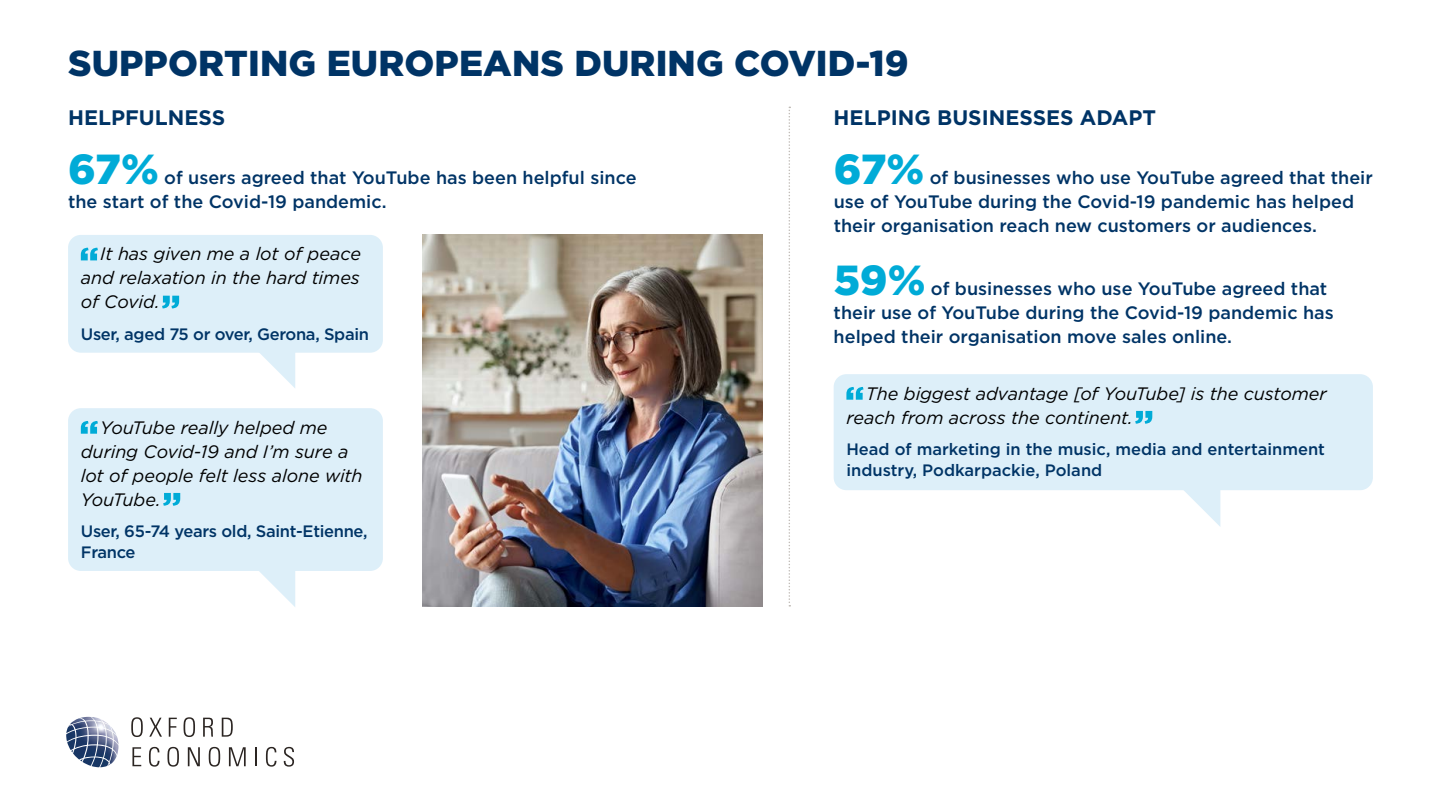
<style>
.page{position:relative;width:1441px;height:810px;background:#fff}
.page>*{position:absolute;margin:0;border:0;box-sizing:border-box;transform-origin:0 0}
.t1{font:900 42px "Gotham";color:#00abd7}
.t2{font:900 36px "Gotham";letter-spacing:.005em;color:#003466}
.t3{font:700 21px "Gotham";color:#003466}
.t4{font:500 18px/24px "Gotham";color:#003466}
.t5{font:italic 18px/24px "Gotham";letter-spacing:-.005em;color:#000}
.t6{font:500 16.5px/21px "Gotham";color:#003466}
.t7{font:500 16.5px/21px "Gotham";letter-spacing:-.02em;color:#003466}
</style>
<div class="page">
<svg style="left:131px;top:717px;width:12px;height:20px"></svg>
<svg style="left:149px;top:718px;width:13px;height:19px"></svg>
<svg style="left:169px;top:718px;width:8px;height:19px"></svg>
<svg style="left:183px;top:717px;width:12px;height:20px"></svg>
<svg style="left:203px;top:718px;width:10px;height:19px"></svg>
<svg style="left:222px;top:718px;width:11px;height:19px"></svg>
<svg style="left:132px;top:747px;width:9px;height:19px"></svg>
<svg style="left:149px;top:747px;width:10px;height:20px"></svg>
<svg style="left:167px;top:747px;width:12px;height:20px"></svg>
<svg style="left:188px;top:747px;width:12px;height:19px"></svg>
<svg style="left:209px;top:747px;width:11px;height:20px"></svg>
<svg style="left:229px;top:747px;width:17px;height:19px"></svg>
<svg style="left:255px;top:747px;width:2px;height:19px"></svg>
<svg style="left:266px;top:747px;width:10px;height:20px"></svg>
<svg style="left:283px;top:747px;width:11px;height:20px"></svg>
<img style="left:66px;top:717px;width:52px;height:33px">
<div style="left:68px;top:235px;width:315px;height:118px;background:#ddeff9;border-radius:13px"></div>
<svg style="left:81px;top:248px;width:17px;height:12px"></svg>
<svg style="left:162px;top:296px;width:17px;height:12px"></svg>
<svg style="left:260px;top:353px;width:35px;height:35px"></svg>
<div style="left:68px;top:408px;width:315px;height:163px;background:#ddeff9;border-radius:13px"></div>
<svg style="left:81px;top:421px;width:17px;height:13px"></svg>
<svg style="left:163px;top:493px;width:17px;height:13px"></svg>
<svg style="left:259px;top:571px;width:36px;height:36px"></svg>
<div style="left:833px;top:374px;width:539px;height:116px;background:#ddeff9;border-radius:13px"></div>
<svg style="left:846px;top:387px;width:17px;height:13px"></svg>
<svg style="left:1135px;top:411px;width:17px;height:13px"></svg>
<svg style="left:1183px;top:490px;width:37px;height:36px"></svg>
<svg style="left:788px;top:107px;width:2px;height:500px"></svg>
<img style="left:422px;top:235px;width:340px;height:372px">
<h2 class="t2" style="left:68px;top:39px;width:842px">SUPPORTING EUROPEANS DURING COVID-19</h2>
<p class="t3" style="left:68px;top:104px;width:159px">HELPFULNESS</p>
<p class="t3" style="left:833px;top:104px;width:324px">HELPING BUSINESSES ADAPT</p>
<h1 class="t1" style="left:833px;top:141px;width:92px">67%</h1>
<h1 class="t1" style="left:68px;top:141px;width:92px">67%</h1>
<p class="t4" style="left:68px;top:166px;width:570px;text-indent:96px">of users agreed that YouTube has been helpful since the start of the Covid-19 pandemic.</p>
<p class="t4" style="left:833px;top:166px;width:540px;text-indent:96px">of businesses who use YouTube agreed that their use of YouTube during the Covid-19 pandemic has helped their organisation reach new customers or audiences.</p>
<h1 class="t1" style="left:833px;top:251px;width:93px">59%</h1>
<p class="t5" style="left:81px;top:242px;width:281px;text-align:justify;text-indent:19px">It has given me a lot of peace and relaxation in the hard times of Covid.</p>
<p class="t7" style="left:81px;top:323px;width:289px">User, aged 75 or over, Gerona, Spain</p>
<p class="t4" style="left:833px;top:276px;width:501px;text-indent:97px">of businesses who use YouTube agreed that their use of YouTube during the Covid-19 pandemic has helped their organisation move sales online.</p>
<p class="t5" style="left:81px;top:415px;width:283px;text-indent:19px">YouTube really helped me during Covid-19 and I’m sure a lot of people felt less alone with<br>YouTube.</p>
<p class="t7" style="left:81px;top:521px;width:288px">User, 65-74 years old, Saint-Etienne,<br>France</p>
<p class="t5" style="left:846px;top:381px;width:482px;text-indent:19px">The biggest advantage [of YouTube] is the customer reach from across the continent.</p>
<p class="t6" style="left:846px;top:439px;width:480px">Head of marketing in the music, media and entertainment industry, Podkarpackie, Poland</p>
</div>
